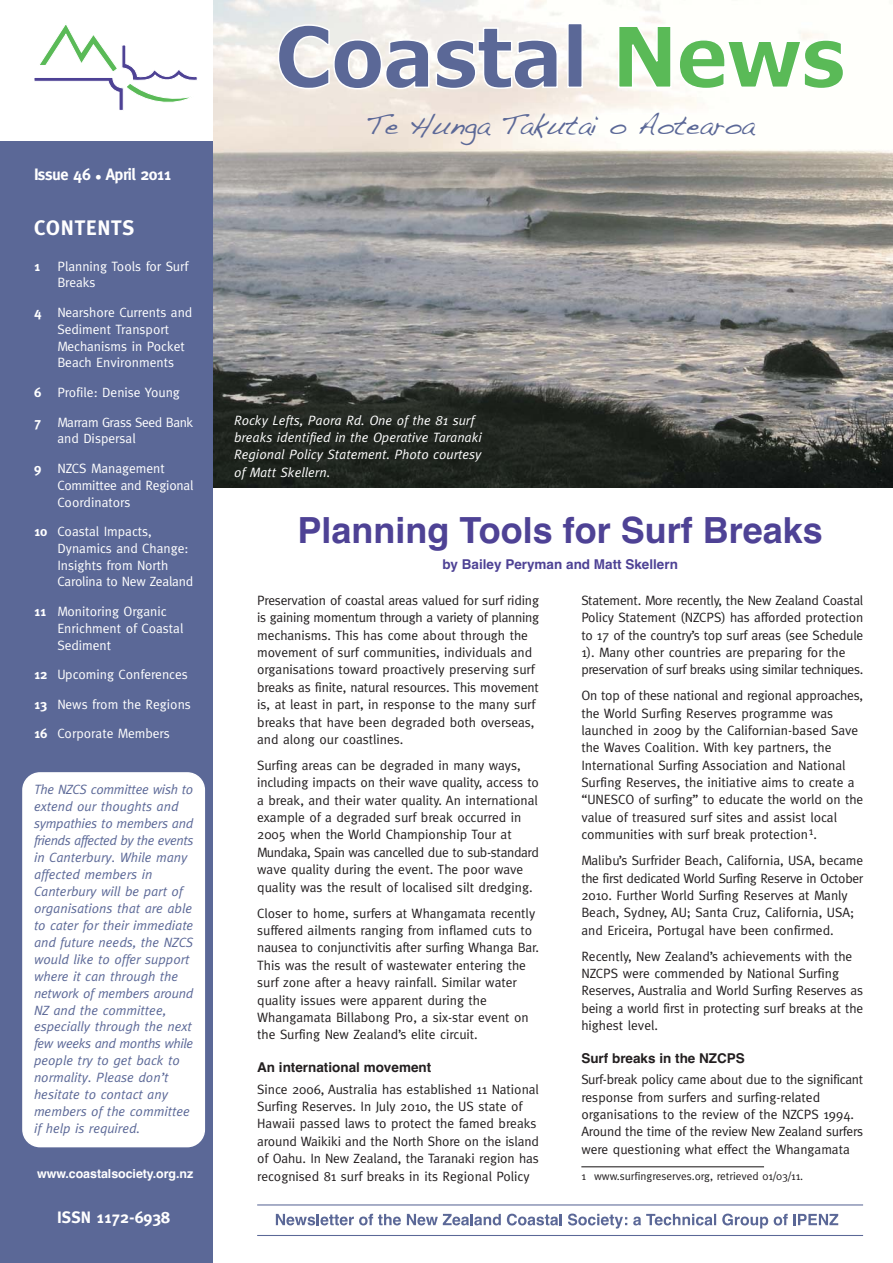
<style>
.page{position:relative;width:893px;height:1263px;background:#fff}
.page>*{position:absolute;margin:0;border:0;box-sizing:border-box;transform-origin:0 0}
.t1{font:700 36px "Helvetica";color:#4e4295}
.t2{font:27px "Handwriting";color:#5b6897}
.t3{font:700 21px "Meta";letter-spacing:.04em;color:#fff}
.t4{font:700 16.5px "Meta";letter-spacing:-.03em;color:#fff}
.t5{font:700 16.5px "Meta";color:#fff}
.t6{font:13.5px/17.4px "Meta";color:#231f20}
.t7{font:italic 13.5px/17px "Meta";color:#5b6897}
.t8{font:13.5px/16.8px "Meta";color:#fff}
.t9{font:italic 13.5px/17.2px "Meta";color:#fff}
.t10{font:700 13.5px "Helvetica";color:#231f20}
.t11{font:13.5px/29.5px "Meta";letter-spacing:-.025em;color:#fff}
.t12{font:700 13.5px "Helvetica";color:#4e4295}
.t13{font:700 13.5px "Meta";color:#fff}
.t14{font:700 12.45px "Helvetica";letter-spacing:-.005em;color:#fff}
.t15{font:11.25px "Meta";color:#231f20}
.s1{font-size:13.5px}
.s2{font-weight:700}
</style>
<div class="page">
<img style="left:213px;top:0;width:680px;height:488px">
<div style="left:0;top:141px;width:213px;height:1122px;background:#5b6897"></div>
<svg style="left:276px;top:1214px;width:125px;height:11px"></svg>
<svg style="left:407px;top:1214px;width:94px;height:11px"></svg>
<svg style="left:507px;top:1214px;width:55px;height:12px"></svg>
<svg style="left:568px;top:1214px;width:59px;height:15px"></svg>
<svg style="left:633px;top:1214px;width:83px;height:12px"></svg>
<svg style="left:722px;top:1214px;width:46px;height:15px"></svg>
<svg style="left:774px;top:1214px;width:64px;height:12px"></svg>
<hr style="left:257px;top:1204px;width:606px;height:2px;background:#5b6897">
<hr style="left:257px;top:1235px;width:606px;height:1px;background:#5b6897">
<svg style="left:34px;top:25px;width:164px;height:85px"></svg>
<svg style="left:277px;top:24px;width:282px;height:66px"></svg>
<div style="left:567px;top:23px;width:16px;height:65px;background:#5b6897;border:2px solid #fff"></div>
<svg style="left:617px;top:25px;width:55px;height:64px"></svg>
<svg style="left:678px;top:38px;width:167px;height:52px"></svg>
<hr style="left:581px;top:1166px;width:183px;height:1px;background:#231f20">
<div style="left:22px;top:772px;width:183px;height:375px;background:#fff;border:2px solid #fff;border-radius:17px"></div>
<p class="t4" style="left:34px;top:168px;width:139px">Issue 46 <span class="s1">•</span> April 2011</p>
<h3 class="t3" style="left:34px;top:218px;width:102px">CONTENTS</h3>
<p class="t13" style="left:34px;top:260px;width:8px">1</p>
<p class="t8" style="left:57px;top:259px;width:133px">Planning Tools for Surf<br>Breaks</p>
<p class="t8" style="left:57px;top:305px;width:137px;text-indent:-23px"><span class="s2">4</span> Nearshore Currents and<br>Sediment Transport<br>Mechanisms in Pocket<br>Beach Environments</p>
<p class="t11" style="left:34px;top:379px;width:161px"><span class="s2">6</span> Profile: Denise Young<br><span class="s2">7</span> Marram Grass Seed Bank</p>
<p class="t8" style="left:34px;top:425px;width:132px;line-height:29.5px;text-align:center">and Dispersal<br><span class="s2">9</span> NZCS Management</p>
<p class="t8" style="left:57px;top:478px;width:137px">Committee and Regional<br>Coordinators</p>
<p class="t8" style="left:57px;top:524px;width:137px;text-indent:-23px"><span class="s2">10</span> Coastal Impacts,<br>Dynamics and Change:<br>Insights from North<br>Carolina to New Zealand</p>
<p class="t8" style="left:57px;top:604px;width:127px;text-indent:-23px"><span class="s2">11</span> Monitoring Organic<br>Enrichment of Coastal<br>Sediment</p>
<p class="t8" style="left:34px;top:661px;width:158px;line-height:29.5px"><span class="s2">12</span> Upcoming Conferences<br><span class="s2">13</span> News from the Regions<br><span class="s2">16</span> Corporate Members</p>
<p class="t7" style="left:34px;top:782px;width:161px">The NZCS committee wish to extend our thoughts and sympathies to members and friends affected by the events in Canterbury. While many affected members in<br>Canterbury will be part of organisations that are able to cater for their immediate and future needs, the NZCS would like to offer support where it can through the network of members around<br>NZ and the committee, especially through the next few weeks and months while people try to get back to normality. Please don’t hesitate to contact any members of the committee if help is required.</p>
<p class="t14" style="left:37px;top:1169px;width:158px">www.coastalsociety.org.nz</p>
<p class="t5" style="left:57px;top:1210px;width:114px">ISSN 1172-6938</p>
<h2 class="t2" style="left:366px;top:117px;width:390px">Te Hunga Takutai o Aotearoa</h2>
<p class="t9" style="left:234px;top:413px;width:249px">Rocky Lefts, Paora Rd. One of the 81 surf breaks identified in the Operative Taranaki Regional Policy Statement. Photo courtesy of Matt Skellern.</p>
<h1 class="t1" style="left:297px;top:517px;width:527px">Planning Tools for Surf Breaks</h1>
<p class="t12" style="left:442px;top:559px;width:237px">by Bailey Peryman and Matt Skellern</p>
<p class="t6" style="left:581px;top:593px;width:283px">Statement. More recently, the New Zealand Coastal Policy Statement (NZCPS) has afforded protection to 17 of the country’s top surf areas (see Schedule 1). Many other countries are preparing for the preservation of surf breaks using similar techniques.</p>
<p class="t6" style="left:581px;top:688px;width:283px">On top of these national and regional approaches, the World Surfing Reserves programme was launched in 2009 by the Californian-based Save the Waves Coalition. With key partners, the International Surfing Association and National Surfing Reserves, the initiative aims to create a “UNESCO of surfing” to educate the world on the value of treasured surf sites and assist local communities with surf break protection<sup>1</sup>.</p>
<p class="t6" style="left:581px;top:853px;width:283px">Malibu’s Surfrider Beach, California, USA, became the first dedicated World Surfing Reserve in October 2010. Further World Surfing Reserves at Manly Beach, Sydney, AU; Santa Cruz, California, USA; and Ericeira, Portugal have been confirmed.</p>
<p class="t6" style="left:581px;top:948px;width:283px">Recently, New Zealand’s achievements with the NZCPS were commended by National Surfing Reserves, Australia and World Surfing Reserves as being a world first in protecting surf breaks at the highest level.</p>
<p class="t10" style="left:581px;top:1053px;width:165px">Surf breaks in the NZCPS</p>
<p class="t6" style="left:581px;top:1072px;width:283px">Surf-break policy came about due to the significant response from surfers and surfing-related organisations to the review of the NZCPS 1994.<br>Around the time of the review New Zealand surfers were questioning what effect the Whangamata</p>
<p class="t6" style="left:257px;top:593px;width:283px">Preservation of coastal areas valued for surf riding is gaining momentum through a variety of planning mechanisms. This has come about through the movement of surf communities, individuals and organisations toward proactively preserving surf breaks as finite, natural resources. This movement is, at least in part, in response to the many surf breaks that have been degraded both overseas, and along our coastlines.</p>
<p class="t6" style="left:257px;top:758px;width:283px">Surfing areas can be degraded in many ways, including impacts on their wave quality, access to a break, and their water quality. An international example of a degraded surf break occurred in 2005 when the World Championship Tour at Mundaka, Spain was cancelled due to sub-standard wave quality during the event. The poor wave quality was the result of localised silt dredging.</p>
<p class="t6" style="left:257px;top:905px;width:283px">Closer to home, surfers at Whangamata recently suffered ailments ranging from inflamed cuts to nausea to conjunctivitis after surfing Whanga Bar.<br>This was the result of wastewater entering the surf zone after a heavy rainfall. Similar water quality issues were apparent during the Whangamata Billabong Pro, a six-star event on the Surfing New Zealand’s elite circuit.</p>
<p class="t10" style="left:257px;top:1062px;width:176px">An international movement</p>
<p class="t6" style="left:257px;top:1081px;width:283px">Since 2006, Australia has established 11 National Surfing Reserves. In July 2010, the US state of Hawaii passed laws to protect the famed breaks around Waikiki and the North Shore on the island of Oahu. In New Zealand, the Taranaki region has recognised 81 surf breaks in its Regional Policy</p>
<p class="t15" style="left:581px;top:1171px;width:223px">1 www.surfingreserves.org, retrieved 01/03/11.</p>
</div>
